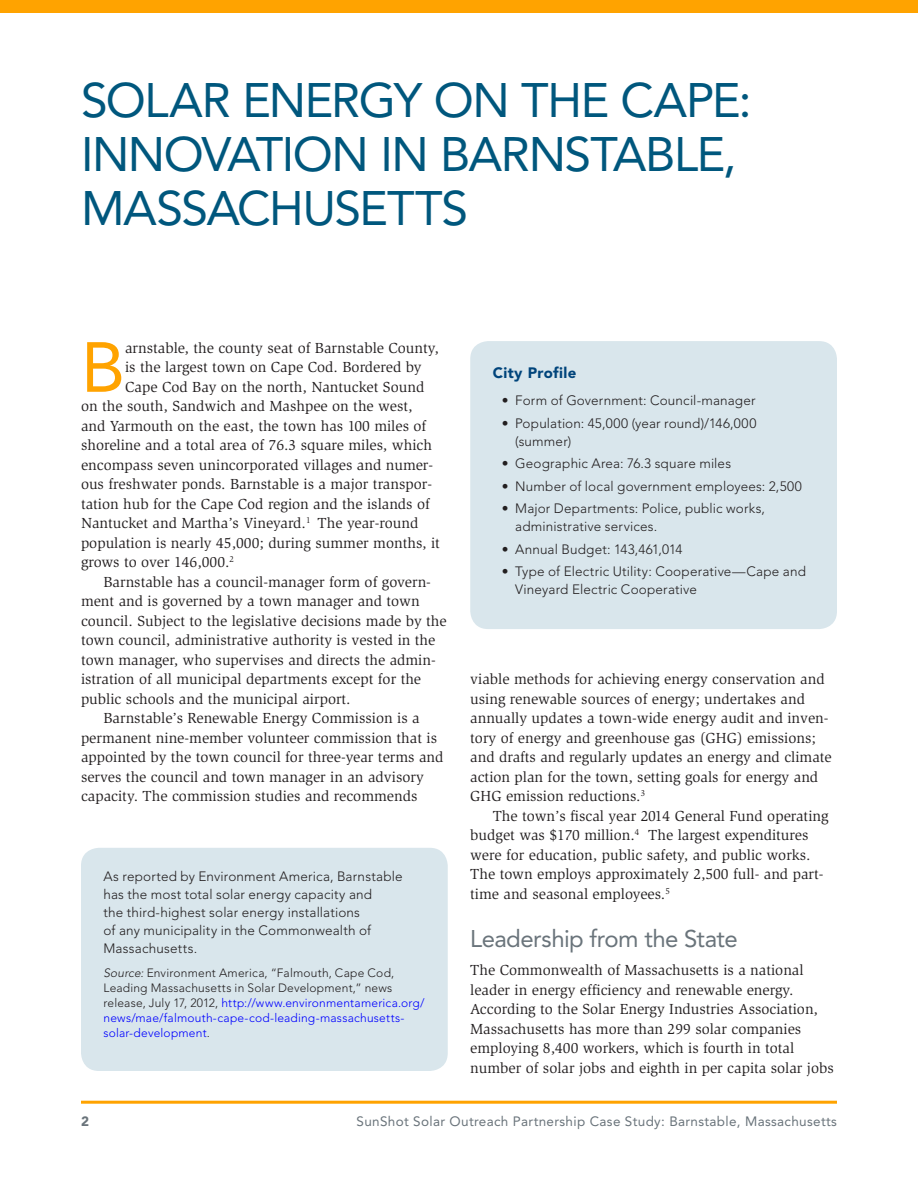
<style>
.page{position:relative;width:918px;height:1188px;background:#fff}
.page>*{position:absolute;margin:0;border:0;box-sizing:border-box;transform-origin:0 0}
.Drop{font:70.05px "Avenir LT Std";color:#ffa300}
.t1{font:48px/54px "Avenir LT Std";letter-spacing:-.03em;color:#00577d}
.ha{font:24px "Avenir LT Std";letter-spacing:-.025em;color:#6a747b}
.t{font:15px/19.5px "Slimbach Std";color:#231f20}
.Drop-2{font:15px "Slimbach Std";color:#231f20}
.t1-2{font:15px/19.5px "Slimbach Std";color:#231f20}
.sh{font:900 15px "Avenir LT Std";letter-spacing:.025em;color:#00447b}
.st1{font:300 13.5px/18px "Avenir LT Std";letter-spacing:.01em;color:#231f20}
.t2{font:13.5px "Avenir LT Std";letter-spacing:.025em;color:#6a747b}
.t3{font:900 13.5px "Avenir LT Std";color:#6a747b}
.st1-2{font:300 12px/15px "Avenir LT Std";letter-spacing:.015em;color:#231f20}
.s1{font-style:italic}
.s2{color:#00f}
</style>
<div class="page">
<hr style="left:81px;top:1101px;width:756px;height:3px;background:#ffa300">
<div style="left:0;top:0;width:918px;height:14px;background:#ffa300"></div>
<div style="left:470px;top:341px;width:367px;height:288px;background:#d9e6ec;border-radius:18px"></div>
<div style="left:81px;top:848px;width:367px;height:223px;background:#d9e6ec;border-radius:18px"></div>
<p class="t1" style="left:81px;top:74px;width:673px">SOLAR ENERGY ON THE CAPE:<br>INNOVATION IN BARNSTABLE,<br>MASSACHUSETTS</p>
<p class="Drop" style="left:81px;top:327px;width:46px">B</p>
<p class="Drop-2" style="left:125px;top:339px;width:315px">arnstable, the county seat of Barnstable County,</p>
<p class="Drop-2" style="left:125px;top:359px;width:298px">is the largest town on Cape Cod. Bordered by</p>
<p class="Drop-2" style="left:125px;top:378px;width:301px">Cape Cod Bay on the north, Nantucket Sound</p>
<p class="Drop-2" style="left:81px;top:398px;width:333px">on the south, Sandwich and Mashpee on the west,</p>
<p class="Drop-2" style="left:81px;top:417px;width:347px">and Yarmouth on the east, the town has 100 miles of</p>
<p class="Drop-2" style="left:81px;top:437px;width:353px">shoreline and a total area of 76.3 square miles, which</p>
<p class="Drop-2" style="left:81px;top:456px;width:354px">encompass seven unincorporated villages and numer-</p>
<p class="Drop-2" style="left:81px;top:476px;width:353px">ous freshwater ponds. Barnstable is a major transpor-</p>
<p class="Drop-2" style="left:81px;top:495px;width:350px">tation hub for the Cape Cod region and the islands of</p>
<p class="Drop-2" style="left:81px;top:515px;width:339px">Nantucket and Martha’s Vineyard.<sup>1</sup> The year-round</p>
<p class="Drop-2" style="left:81px;top:534px;width:360px">population is nearly 45,000; during summer months, it</p>
<p class="Drop-2" style="left:81px;top:554px;width:155px">grows to over 146,000.<sup>2</sup></p>
<p class="t" style="left:81px;top:572px;width:367px;text-indent:22px">Barnstable has a council-manager form of govern&shy;ment and is governed by a town manager and town council. Subject to the legislative decisions made by the town council, administrative authority is vested in the town manager, who supervises and directs the admin&shy;istration of all municipal departments except for the public schools and the municipal airport.</p>
<p class="t" style="left:81px;top:709px;width:364px;text-indent:22px">Barnstable’s Renewable Energy Commission is a permanent nine-member volunteer commission that is appointed by the town council for three-year terms and serves the council and town manager in an advisory capacity. The commission studies and recommends</p>
<p class="st1" style="left:104px;top:867px;width:301px">As reported by Environment America, Barnstable has the most total solar energy capacity and<br>the third-highest solar energy installations<br>of any municipality in the Commonwealth of Massachusetts.</p>
<p class="st1-2" style="left:104px;top:965px;width:323px"><span class="s1">Source:</span> Environment America, “Falmouth, Cape Cod, Leading Massachusetts in Solar Development,” news release, July 17, 2012, <span class="s2">http://www.environmentamerica.org/ news/mae/falmouth-cape-cod-leading-massachusetts&shy;solar-development</span>.</p>
<p class="sh" style="left:493px;top:364px;width:85px">City Profile</p>
<p class="st1" style="left:502px;top:391px;width:255px">• Form of Government: Council-manager</p>
<p class="st1" style="left:515px;top:414px;width:243px;text-indent:-14px">• Population: 45,000 (year round)/146,000 (summer)</p>
<p class="st1" style="left:502px;top:454px;width:231px">• Geographic Area: 76.3 square miles</p>
<p class="st1" style="left:502px;top:477px;width:302px">• Number of local government employees: 2,500</p>
<p class="st1" style="left:515px;top:499px;width:251px;text-indent:-14px">• Major Departments: Police, public works, administrative services.</p>
<p class="st1" style="left:502px;top:540px;width:182px">• Annual Budget: 143,461,014</p>
<p class="st1" style="left:515px;top:562px;width:292px;text-indent:-14px">• Type of Electric Utility: Cooperative—Cape and<br>Vineyard Electric Cooperative</p>
<p class="t" style="left:470px;top:670px;width:363px">viable methods for achieving energy conservation and using renewable sources of energy; undertakes and annually updates a town-wide energy audit and inven&shy;tory of energy and greenhouse gas (GHG) emissions; and drafts and regularly updates an energy and climate action plan for the town, setting goals for energy and GHG emission reductions.<sup>3</sup></p>
<p class="t" style="left:470px;top:806px;width:360px;text-indent:22px">The town’s fiscal year 2014 General Fund operating budget was $170 million.<sup>4</sup> The largest expenditures were for education, public safety, and public works.<br>The town employs approximately 2,500 full- and part&shy;time and seasonal employees.<sup>5</sup></p>
<p class="ha" style="left:470px;top:925px;width:269px">Leadership from the State</p>
<p class="t1-2" style="left:470px;top:961px;width:365px">The Commonwealth of Massachusetts is a national leader in energy efficiency and renewable energy.<br>According to the Solar Energy Industries Association, Massachusetts has more than 299 solar companies employing 8,400 workers, which is fourth in total number of solar jobs and eighth in per capita solar jobs</p>
<p class="t3" style="left:81px;top:1113px;width:9px">2</p>
<p class="t2" style="left:357px;top:1114px;width:482px">SunShot Solar Outreach Partnership Case Study: Barnstable, Massachusetts</p>
</div>
